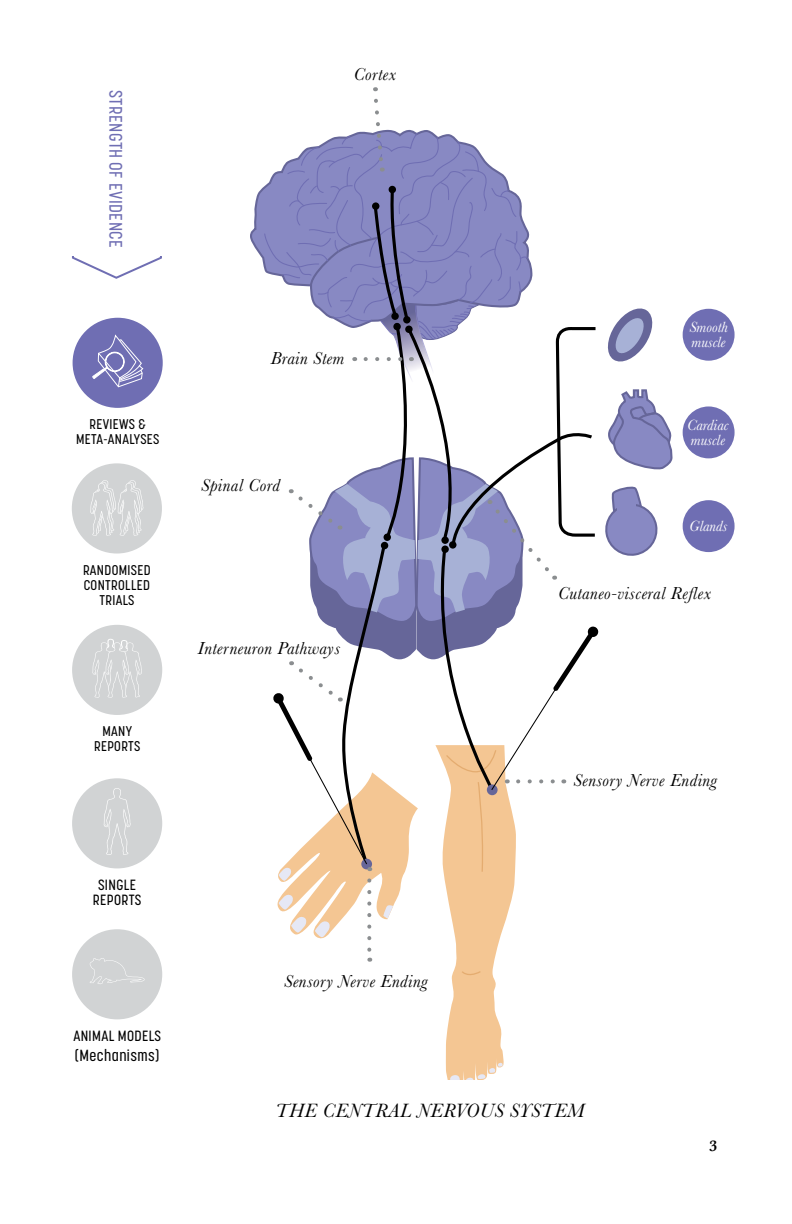
<style>
.page{position:relative;width:792px;height:1224px;background:#fff}
.page>*{position:absolute;margin:0;border:0;box-sizing:border-box;transform-origin:0 0}
.t1{font:italic 20px "Baskerville";letter-spacing:.025em;color:#000}
.t2{font:italic 18px "Baskerville";letter-spacing:.025em;color:#000}
.t3{font:500 18px "Korolev Condensed";letter-spacing:.025em;color:#6f6eb3}
.t4{font:500 16px "Korolev Condensed";letter-spacing:.025em;color:#000}
.t5{font:600 16px "Baskerville";color:#000}
.t6{font:italic 15.4px/15.4px "Baskerville";color:#fff}
.t7{font:500 14.8px/14.8px "Korolev Condensed";letter-spacing:.025em;color:#000;text-align:center}
.t8{font:500 14px/14.8px "Korolev Condensed";letter-spacing:.025em;color:#000;text-align:center}
</style>
<div class="page">
<div style="left:72px;top:778px;width:90px;height:90px;background:#d1d3d4;border-radius:50%"></div>
<svg style="left:104px;top:788px;width:27px;height:67px"></svg>
<div style="left:72px;top:625px;width:90px;height:90px;background:#d1d3d4;border-radius:50%"></div>
<svg style="left:92px;top:639px;width:50px;height:59px"></svg>
<div style="left:72px;top:463px;width:90px;height:91px;background:#d1d3d4;border-radius:50%"></div>
<svg style="left:90px;top:480px;width:53px;height:56px"></svg>
<div style="left:73px;top:318px;width:90px;height:90px;background:#6f6eb3;border-radius:50%"></div>
<svg style="left:92px;top:335px;width:51px;height:53px"></svg>
<div style="left:72px;top:929px;width:90px;height:90px;background:#d1d3d4;border-radius:50%"></div>
<svg style="left:90px;top:958px;width:55px;height:26px"></svg>
<svg style="left:72px;top:256px;width:90px;height:23px"></svg>
<svg style="left:250px;top:186px;width:14px;height:82px"></svg>
<div style="left:683px;top:309px;width:52px;height:52px;background:#6f6eb3;border-radius:50%"></div>
<div style="left:683px;top:406px;width:52px;height:52px;background:#6f6eb3;border-radius:50%"></div>
<div style="left:683px;top:500px;width:52px;height:52px;background:#6f6eb3;border-radius:50%"></div>
<svg style="left:264px;top:87px;width:409px;height:993px"></svg>
<p class="t3" style="left:126px;top:90px;width:159px;rotate:90deg">STRENGTH OF EVIDENCE</p>
<p class="t8" style="left:76px;top:417px;width:85px">REVIEWS &amp;<br>META-ANALYSES</p>
<p class="t8" style="left:83px;top:563px;width:69px">RANDOMISED</p>
<p class="t8" style="left:84px;top:578px;width:68px">CONTROLLED</p>
<p class="t8" style="left:99px;top:593px;width:36px">TRIALS</p>
<p class="t8" style="left:94px;top:723px;width:48px">MANY<br>REPORTS</p>
<p class="t7" style="left:93px;top:877px;width:50px">SINGLE<br>REPORTS</p>
<p class="t7" style="left:73px;top:1028px;width:89px">ANIMAL MODELS</p>
<p class="t4" style="left:75px;top:1046px;width:86px">(Mechanisms)</p>
<p class="t2" style="left:354px;top:63px;width:44px">Cortex</p>
<p class="t2" style="left:271px;top:346px;width:75px">Brain Stem</p>
<p class="t2" style="left:201px;top:473px;width:80px">Spinal Cord</p>
<p class="t2" style="left:198px;top:636px;width:144px">Interneuron Pathways</p>
<p class="t2" style="left:284px;top:969px;width:145px">Sensory Nerve Ending</p>
<p class="t6" style="left:689px;top:319px;width:40px">Smooth muscle</p>
<p class="t6" style="left:687px;top:417px;width:43px">Cardiac muscle</p>
<p class="t6" style="left:690px;top:519px;width:39px">Glands</p>
<p class="t2" style="left:558px;top:581px;width:154px">Cutaneo-visceral Reflex</p>
<p class="t2" style="left:574px;top:768px;width:145px">Sensory Nerve Ending</p>
<p class="t1" style="left:276px;top:1097px;width:311px">THE CENTRAL NERVOUS SYSTEM</p>
<p class="t5" style="left:709px;top:1134px;width:9px">3</p>
</div>
